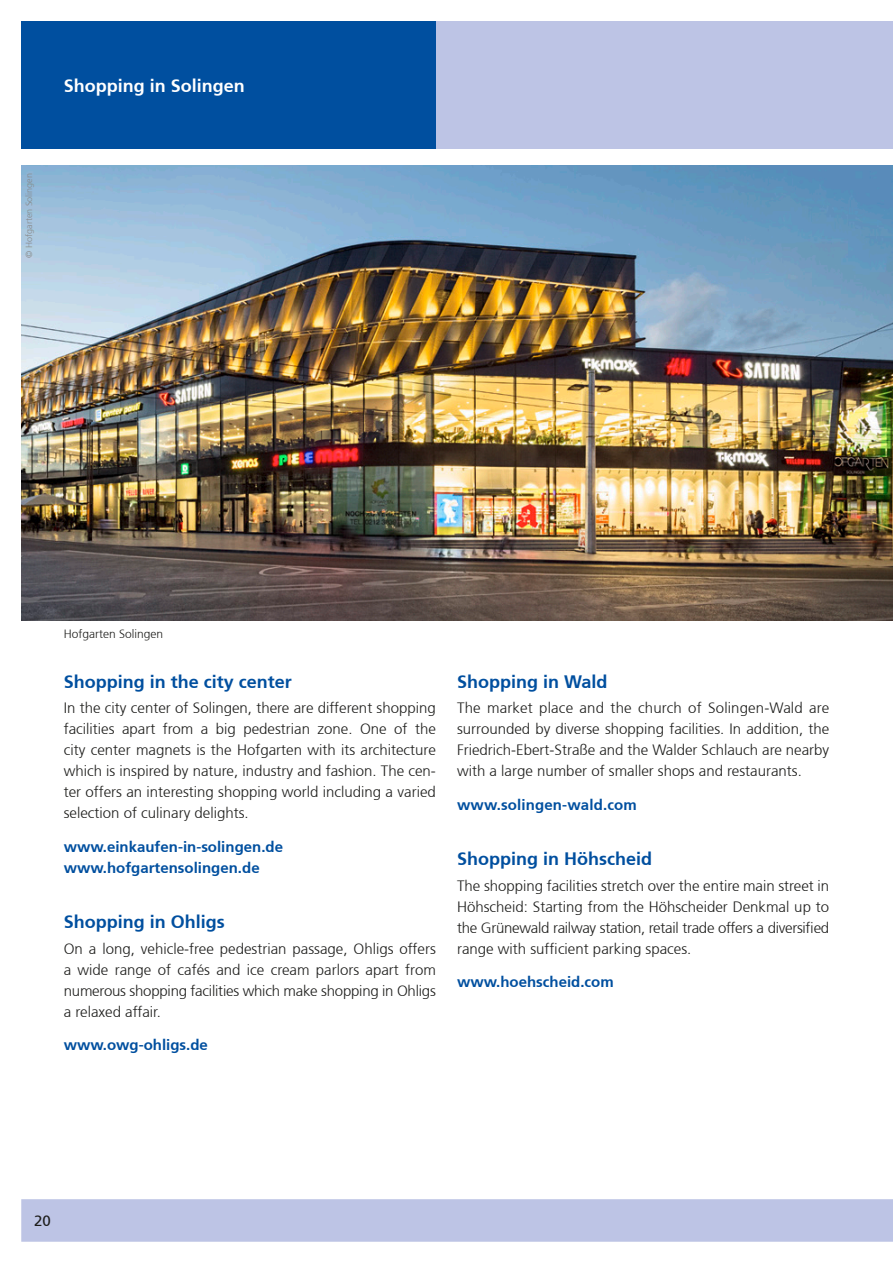
<style>
.page{position:relative;width:893px;height:1263px;background:#fff}
.page>*{position:absolute;margin:0;border:0;box-sizing:border-box;transform-origin:0 0}
.t1{font:700 18px "Frutiger";color:#004f9f}
.t2{font:700 18px "Frutiger";color:#fff}
.t3{font:300 15px/21px "Frutiger";color:#1d1d1b;text-align:justify}
.t4{font:700 15px/21px "Frutiger";color:#004f9f}
.t5{font:15px "Frutiger";color:#1d1d1b}
.t6{font:300 12px "Frutiger";color:#1d1d1b}
.t7{font:300 9px "Frutiger";color:#878787}
</style>
<div class="page">
<div style="left:21px;top:1199px;width:872px;height:43px;background:#bdc4e5"></div>
<div style="left:393px;top:21px;width:500px;height:128px;background:#bdc4e5"></div>
<div style="left:21px;top:21px;width:415px;height:128px;background:#004f9f"></div>
<img style="left:21px;top:166px;width:872px;height:455px">
<p class="t2" style="left:64px;top:75px;width:183px">Shopping in Solingen</p>
<p class="t7" style="left:24px;top:258px;width:86px;rotate:-90deg">© Hofgarten Solingen</p>
<p class="t6" style="left:64px;top:627px;width:101px">Hofgarten Solingen</p>
<p class="t1" style="left:64px;top:671px;width:230px">Shopping in the city center</p>
<p class="t3" style="left:64px;top:697px;width:374px">In the city center of Solingen, there are different shopping facilities apart from a big pedestrian zone. One of the city center magnets is the Hofgarten with its architecture which is inspired by nature, industry and fashion. The cen&shy;ter offers an interesting shopping world including a varied selection of culinary delights.</p>
<p class="t4" style="left:64px;top:836px;width:221px">www.einkaufen-in-solingen.de www.hofgartensolingen.de</p>
<p class="t1" style="left:64px;top:911px;width:163px">Shopping in Ohligs</p>
<p class="t3" style="left:64px;top:938px;width:374px">On a long, vehicle-free pedestrian passage, Ohligs offers a wide range of cafés and ice cream parlors apart from numerous shopping facilities which make shopping in Ohligs a relaxed affair.</p>
<p class="t4" style="left:64px;top:1035px;width:146px">www.owg-ohligs.de</p>
<p class="t1" style="left:457px;top:671px;width:152px">Shopping in Wald</p>
<p class="t3" style="left:457px;top:697px;width:374px">The market place and the church of Solingen-Wald are surrounded by diverse shopping facilities. In addition, the Friedrich-Ebert-Straße and the Walder Schlauch are nearby with a large number of smaller shops and restaurants.</p>
<p class="t4" style="left:457px;top:794px;width:181px">www.solingen-wald.com</p>
<p class="t1" style="left:457px;top:848px;width:196px">Shopping in Höhscheid</p>
<p class="t3" style="left:457px;top:875px;width:374px">The shopping facilities stretch over the entire main street in Höhscheid: Starting from the Höhscheider Denkmal up to the Grünewald railway station, retail trade offers a diversified range with sufficient parking spaces.</p>
<p class="t4" style="left:457px;top:972px;width:158px">www.hoehscheid.com</p>
<p class="t5" style="left:34px;top:1212px;width:18px">20</p>
</div>
